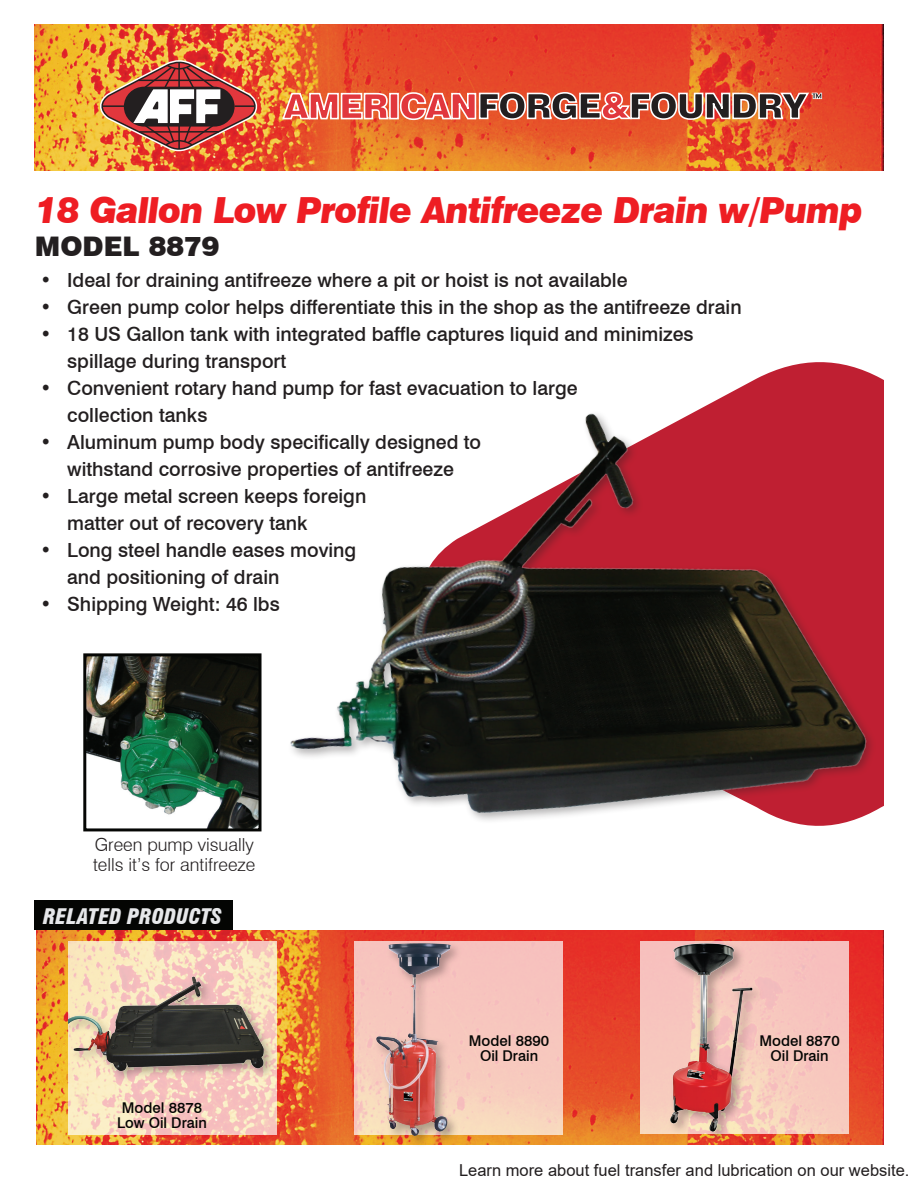
<style>
.page{position:relative;width:918px;height:1188px;background:#fff}
.page>*{position:absolute;margin:0;border:0;box-sizing:border-box;transform-origin:0 0}
.t1{font:italic 900 36px "Swiss 721 BT";letter-spacing:-.02em;color:#ee1d23;scale:.96 1}
.t2{font:900 27px "Swiss 721 BT";color:#231f20}
.t3{font:italic 900 condensed 21px "Swiss 721 BT";color:#e6e7e9}
.t4{font:500 19.5px/27px "Swiss 721 BT";color:#231f20}
.t5{font:300 18px/19.5px "Swiss 721 BT";color:#231f20}
.t6{font:16.5px "Arial";color:#221e1f}
.t7{font:500 14.85px/15px "Swiss 721 BT";color:#040503;text-align:center}
</style>
<div class="page">
<img style="left:35px;top:24px;width:848px;height:147px">
<img style="left:36px;top:930px;width:848px;height:215px">
<svg style="left:100px;top:55px;width:158px;height:95px;background:#bd6851"></svg>
<svg style="left:281px;top:86px;width:108px;height:35px;background:#eb7c64"></svg>
<div style="left:390px;top:94px;width:8px;height:25px;background:#e1373d"></div>
<div style="left:389px;top:93px;width:10px;height:26px;border:2px solid #fff"></div>
<svg style="left:399px;top:81px;width:424px;height:40px;background:#c16856"></svg>
<div style="left:34px;top:901px;width:199px;height:29px;background:#040503"></div>
<svg style="left:68px;top:941px;width:209px;height:194px;background:#f8d3c0"></svg>
<div style="left:355px;top:941px;width:208px;height:194px;background:linear-gradient(to bottom,#f7bdbe,#f8d5be)"></div>
<div style="left:640px;top:941px;width:209px;height:193px;background:linear-gradient(to bottom,#f6bdbd,#f7cfbe)"></div>
<img style="left:164px;top:362px;width:720px;height:583px">
<img style="left:68px;top:956px;width:207px;height:133px">
<div style="left:373px;top:940px;width:90px;height:208px;background:#231f20;opacity:.35"></div>
<img style="left:387px;top:943px;width:31px;height:30px">
<div style="left:667px;top:941px;width:97px;height:202px;background:#231f20;opacity:.35"></div>
<img style="left:667px;top:941px;width:87px;height:193px">
<img style="left:87px;top:657px;width:171px;height:170px">
<div style="left:83px;top:653px;width:179px;height:178px;border:3px solid #050604"></div>
<h1 class="t1" style="left:35px;top:188px;width:864px">18 Gallon Low Profile Antifreeze Drain w/Pump</h1>
<h2 class="t2" style="left:35px;top:230px;width:186px">MODEL 8879</h2>
<p class="t4" style="left:40px;top:266px;width:589px">• Ideal for draining antifreeze where a pit or hoist is not available</p>
<p class="t4" style="left:40px;top:293px;width:703px">• Green pump color helps differentiate this in the shop as the antifreeze drain</p>
<p class="t4" style="left:67px;top:320px;width:628px;text-indent:-27px">• 18 US Gallon tank with integrated baffle captures liquid and minimizes spillage during transport</p>
<p class="t4" style="left:67px;top:374px;width:512px;text-indent:-27px">• Convenient rotary hand pump for fast evacuation to large collection tanks</p>
<p class="t4" style="left:40px;top:428px;width:443px;text-align:center">• Aluminum pump body specifically designed to withstand corrosive properties of antifreeze</p>
<p class="t4" style="left:67px;top:482px;width:301px;text-indent:-27px">• Large metal screen keeps foreign matter out of recovery tank</p>
<p class="t4" style="left:67px;top:536px;width:291px;text-indent:-27px">• Long steel handle eases moving and positioning of drain</p>
<p class="t4" style="left:40px;top:590px;width:241px">• Shipping Weight: 46 lbs</p>
<p class="t5" style="left:93px;top:835px;width:164px">Green pump visually tells it’s for antifreeze</p>
<p class="t3" style="left:43px;top:904px;width:180px">RELATED PRODUCTS</p>
<p class="t7" style="left:117px;top:1100px;width:91px">Model 8878<br>Low Oil Drain</p>
<p class="t7" style="left:469px;top:1033px;width:82px">Model 8890<br>Oil Drain</p>
<p class="t7" style="left:759px;top:1033px;width:82px">Model 8870<br>Oil Drain</p>
<p class="t6" style="left:459px;top:1159px;width:452px">Learn more about fuel transfer and lubrication on our website.</p>
</div>
